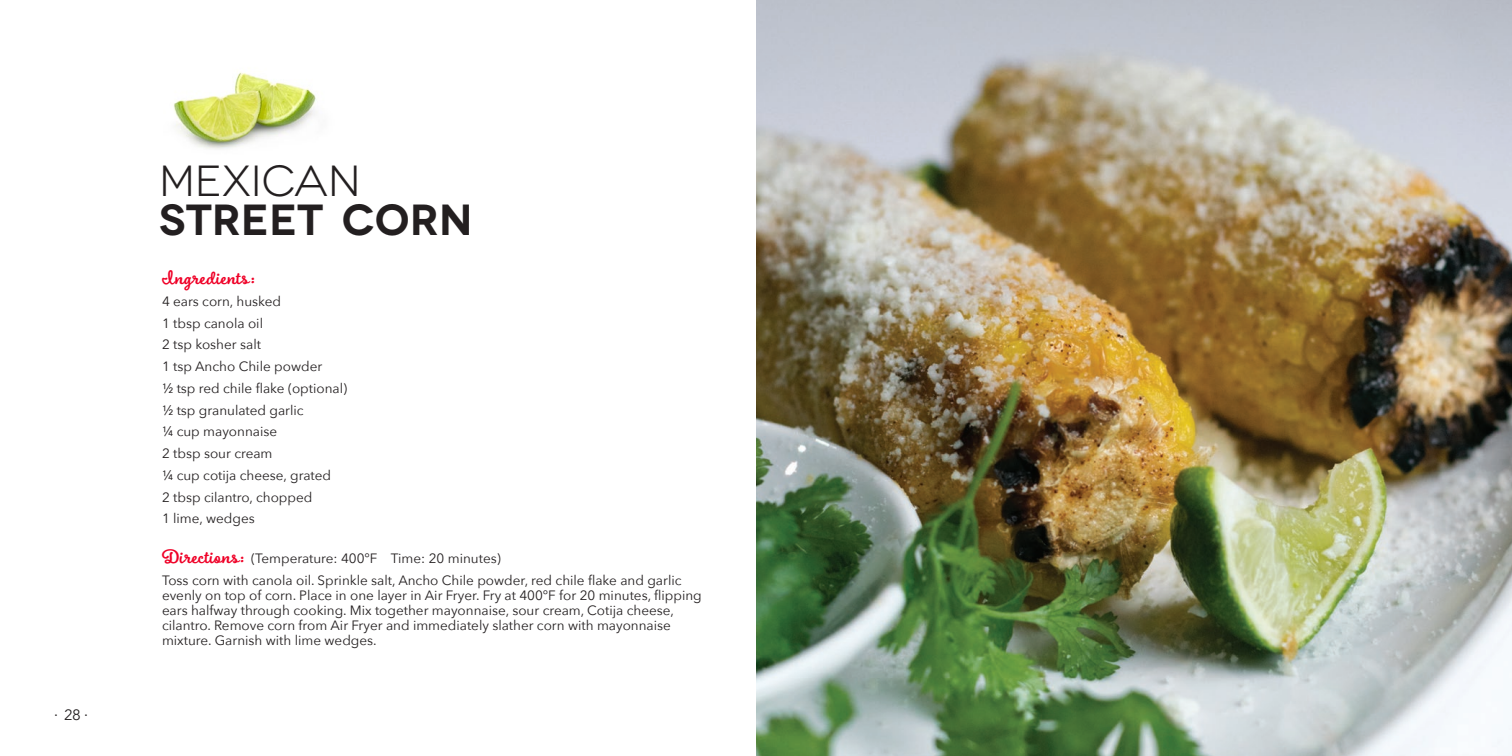
<style>
.page{position:relative;width:1512px;height:756px;background:#fff}
.page>*{position:absolute;margin:0;border:0;box-sizing:border-box;transform-origin:0 0}
.Recipe_Title_-_Bold{font:600 43.5px "Novecentowide";letter-spacing:-.005em;color:#231f20}
.Recipe_Title_-_Thin{font:43.5px "Novecentowide";letter-spacing:-.005em;color:#231f20}
.Recipe_Subheads_-_Re{font:700 21px "Boucherie Cursive";letter-spacing:.025em;color:#ef0027}
.t1{font:15px "Avenir Next";color:#231f20}
.Recipe_Copy{font:13.5px/15px "Avenir Next";color:#231f20}
.Recipe_Subheads_-_Re-2{font:13.5px "Avenir Next";color:#231f20}
.s1{font-family:"Boucherie Cursive";font-weight:700;font-size:21px;color:#ef0027}
</style>
<div class="page">
<img style="left:173px;top:72px;width:144px;height:77px">
<img style="left:756px;top:0;width:756px;height:756px">
<p class="t1" style="left:54px;top:702px;width:35px">∙ 28 ∙</p>
<p class="Recipe_Title_-_Thin" style="left:159px;top:156px;width:203px">MEXICAN</p>
<p class="Recipe_Title_-_Bold" style="left:159px;top:194px;width:315px">STREET CORN</p>
<p class="Recipe_Subheads_-_Re" style="left:162px;top:265px;width:94px">Ingredients:</p>
<p class="Recipe_Copy" style="left:162px;top:293px;width:121px">4 ears corn, husked</p>
<p class="Recipe_Copy" style="left:162px;top:315px;width:103px">1 tbsp canola oil</p>
<p class="Recipe_Copy" style="left:162px;top:337px;width:101px">2 tsp kosher salt</p>
<p class="Recipe_Copy" style="left:162px;top:358px;width:162px">1 tsp Ancho Chile powder</p>
<p class="Recipe_Copy" style="left:162px;top:380px;width:187px">½ tsp red chile flake (optional)</p>
<p class="Recipe_Copy" style="left:162px;top:402px;width:143px">½ tsp granulated garlic</p>
<p class="Recipe_Copy" style="left:162px;top:424px;width:117px">¼ cup mayonnaise</p>
<p class="Recipe_Copy" style="left:162px;top:445px;width:112px">2 tbsp sour cream</p>
<p class="Recipe_Copy" style="left:162px;top:467px;width:171px">¼ cup cotija cheese, grated</p>
<p class="Recipe_Copy" style="left:162px;top:489px;width:152px">2 tbsp cilantro, chopped</p>
<p class="Recipe_Copy" style="left:162px;top:511px;width:94px">1 lime, wedges</p>
<p class="Recipe_Subheads_-_Re-2" style="left:162px;top:547px;width:340px"><span class="s1">Directions:</span> (Temperature: 400°F Time: 20 minutes)</p>
<p class="Recipe_Copy" style="left:162px;top:572px;width:541px">Toss corn with canola oil. Sprinkle salt, Ancho Chile powder, red chile flake and garlic evenly on top of corn. Place in one layer in Air Fryer. Fry at 400°F for 20 minutes, flipping ears halfway through cooking. Mix together mayonnaise, sour cream, Cotija cheese, cilantro. Remove corn from Air Fryer and immediately slather corn with mayonnaise mixture. Garnish with lime wedges.</p>
</div>
